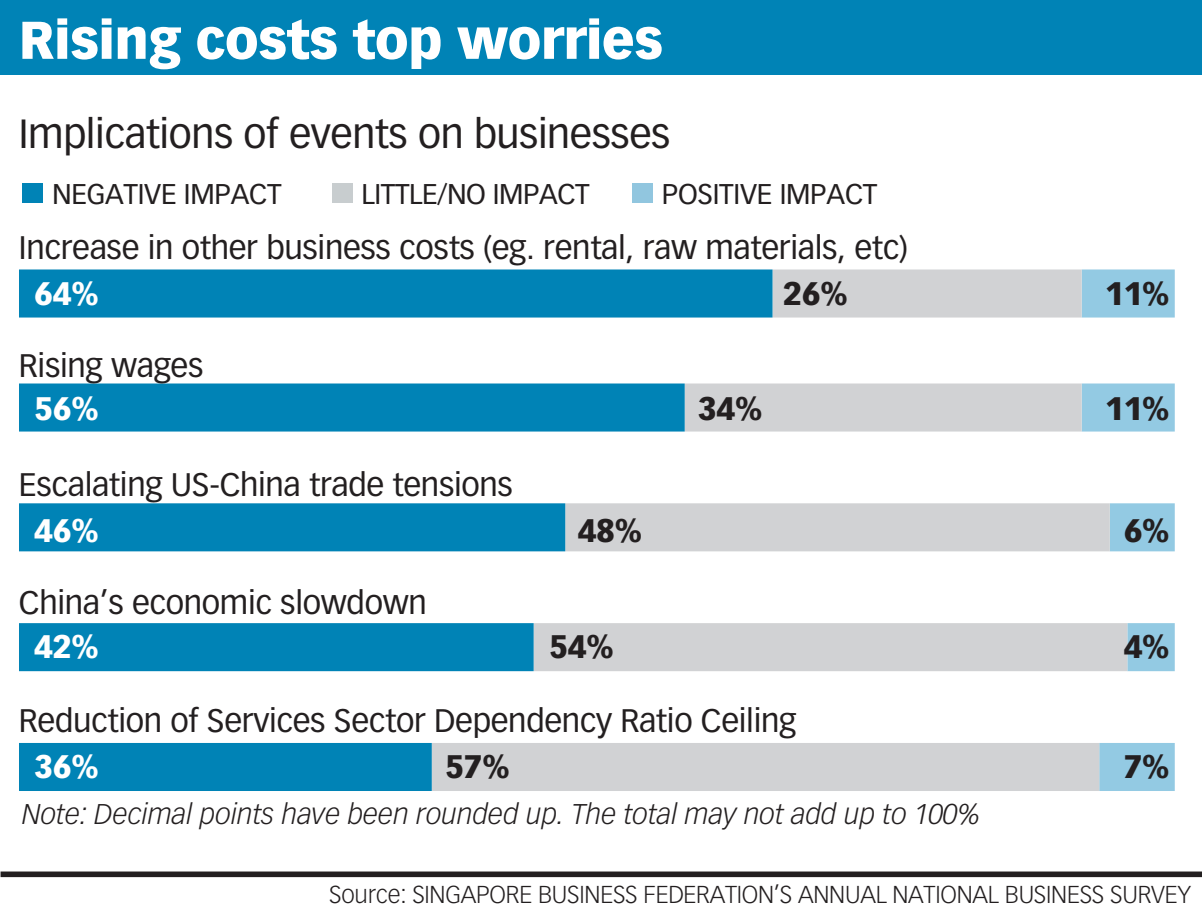
<style>
.page{position:relative;width:1202px;height:908px;background:#fff}
.page>*{position:absolute;margin:0;border:0;box-sizing:border-box;transform-origin:0 0}
.t1{font:900 52px "Vectora LH";letter-spacing:-.01em;color:#fff}
.t2{font:40px "Vectora LH";letter-spacing:-.01em;color:#231f20}
.t3{font:32px "Vectora LH";letter-spacing:-.01em;color:#231f20}
.t4{font:900 32px "Vectora LH";letter-spacing:-.01em;color:#231f20}
.t5{font:900 32px "Vectora LH";letter-spacing:-.01em;color:#fff}
.t6{font:italic 300 28px "Vectora LH";color:#231f20}
.t7{font:28px "Vectora LH";letter-spacing:-.01em;color:#231f20}
.t8{font:300 24px "Vectora LH";letter-spacing:-.01em;color:#231f20}
</style>
<div class="page">
<div style="left:1px;top:0;width:1201px;height:75px;background:#0083b6"></div>
<div style="left:1px;top:871px;width:1201px;height:5px;background:#231f20"></div>
<div style="left:1082px;top:269px;width:93px;height:48px;background:#93cae3"></div>
<div style="left:772px;top:269px;width:310px;height:48px;background:#d1d2d4"></div>
<div style="left:19px;top:269px;width:753px;height:48px;background:#0083b6"></div>
<div style="left:1082px;top:383px;width:93px;height:48px;background:#93cae3"></div>
<div style="left:685px;top:383px;width:397px;height:48px;background:#d1d2d4"></div>
<div style="left:19px;top:383px;width:666px;height:48px;background:#0083b6"></div>
<div style="left:1110px;top:503px;width:65px;height:48px;background:#93cae3"></div>
<div style="left:565px;top:503px;width:545px;height:48px;background:#d1d2d4"></div>
<div style="left:19px;top:503px;width:546px;height:48px;background:#0083b6"></div>
<div style="left:1127px;top:623px;width:48px;height:48px;background:#93cae3"></div>
<div style="left:534px;top:623px;width:593px;height:48px;background:#d1d2d4"></div>
<div style="left:19px;top:623px;width:515px;height:48px;background:#0083b6"></div>
<div style="left:1099px;top:742px;width:76px;height:48px;background:#93cae3"></div>
<div style="left:432px;top:742px;width:667px;height:48px;background:#d1d2d4"></div>
<div style="left:19px;top:742px;width:413px;height:48px;background:#0083b6"></div>
<div style="left:632px;top:183px;width:21px;height:19px;background:#91c6df"></div>
<div style="left:332px;top:183px;width:20px;height:19px;background:#c8cdcf"></div>
<div style="left:22px;top:183px;width:21px;height:19px;background:#0083b6"></div>
<h1 class="t1" style="left:19px;top:8px;width:645px">Rising costs top worries</h1>
<p class="t2" style="left:19px;top:110px;width:653px">Implications of events on businesses</p>
<p class="t7" style="left:52px;top:177px;width:231px">NEGATIVE IMPACT</p>
<p class="t7" style="left:362px;top:177px;width:229px">LITTLE/NO IMPACT</p>
<p class="t7" style="left:662px;top:177px;width:217px">POSITIVE IMPACT</p>
<p class="t3" style="left:19px;top:228px;width:890px">Increase in other business costs (eg. rental, raw materials, etc)</p>
<p class="t5" style="left:34px;top:273px;width:66px">64%</p>
<p class="t3" style="left:19px;top:347px;width:186px">Rising wages</p>
<p class="t5" style="left:34px;top:388px;width:66px">56%</p>
<p class="t3" style="left:19px;top:465px;width:495px">Escalating US-China trade tensions</p>
<p class="t5" style="left:34px;top:510px;width:66px">46%</p>
<p class="t3" style="left:19px;top:583px;width:409px">China’s economic slowdown</p>
<p class="t5" style="left:34px;top:626px;width:66px">42%</p>
<p class="t4" style="left:578px;top:510px;width:66px">48%</p>
<p class="t4" style="left:549px;top:626px;width:66px">54%</p>
<p class="t4" style="left:783px;top:273px;width:66px">26%</p>
<p class="t4" style="left:698px;top:388px;width:66px">34%</p>
<p class="t3" style="left:19px;top:701px;width:779px">Reduction of Services Sector Dependency Ratio Ceiling</p>
<p class="t5" style="left:34px;top:746px;width:66px">36%</p>
<p class="t4" style="left:445px;top:746px;width:66px">57%</p>
<p class="t6" style="left:22px;top:797px;width:959px">Note: Decimal points have been rounded up. The total may not add up to 100%</p>
<p class="t4" style="left:1105px;top:273px;width:66px">11%</p>
<p class="t4" style="left:1105px;top:388px;width:66px">11%</p>
<p class="t4" style="left:1124px;top:510px;width:47px">6%</p>
<p class="t4" style="left:1124px;top:626px;width:47px">4%</p>
<p class="t4" style="left:1124px;top:746px;width:47px">7%</p>
<p class="t8" style="left:329px;top:880px;width:863px">Source: SINGAPORE BUSINESS FEDERATION’S ANNUAL NATIONAL BUSINESS SURVEY</p>
</div>
